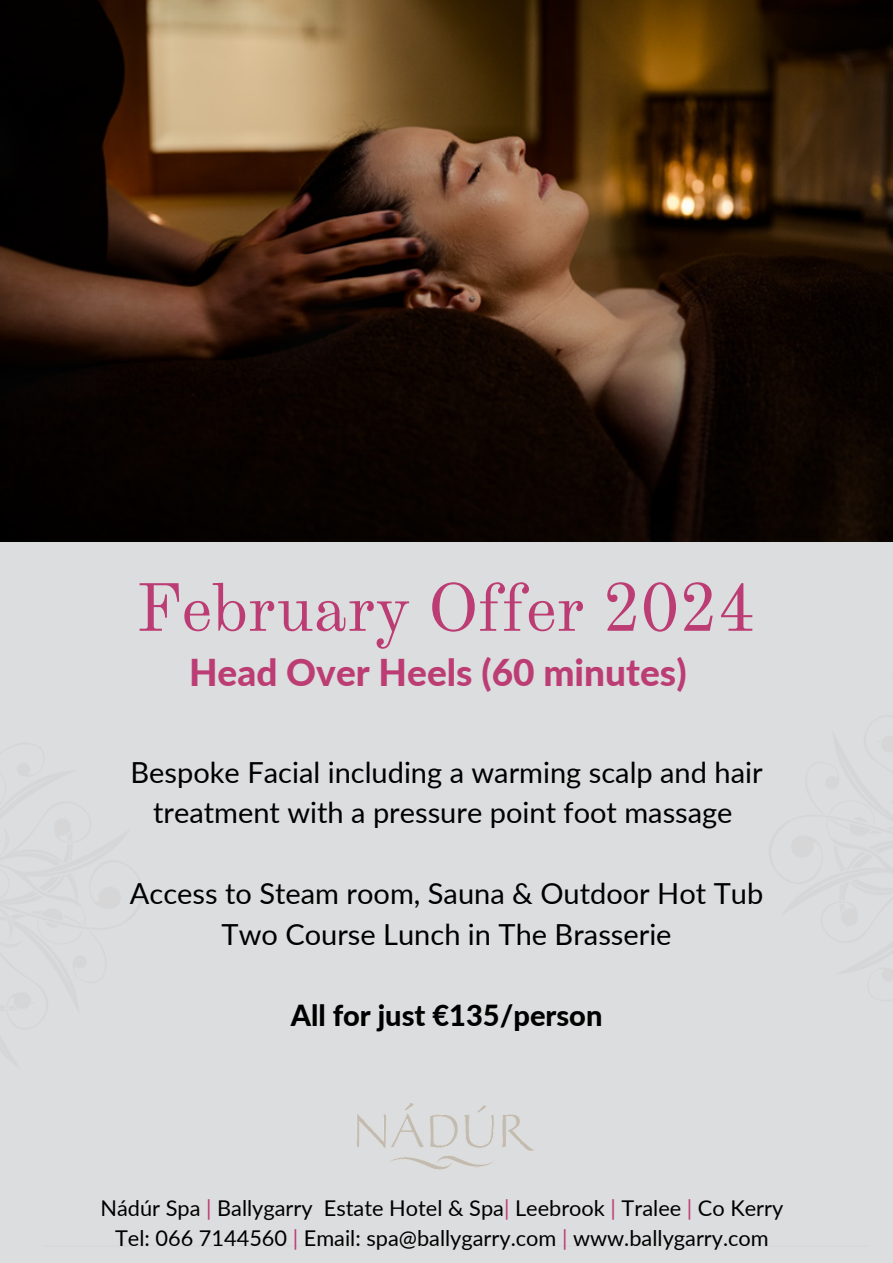
<style>
.page{position:relative;width:893px;height:1263px;background:#dcddde}
.page>*{position:absolute;margin:0;border:0;box-sizing:border-box;transform-origin:0 0}
.t1{font:66.75px "Theano Modern";color:#bc3d74}
.t2{font:800 36.97px "Lato";color:#bc3d74}
.t3{font:29.03px/40.5px "Lato";color:#000;text-align:center}
.t4{font:800 29.03px "Lato";color:#000}
.t5{font:21.75px "Lato";color:#000}
.s1{color:#bc3d74}
</style>
<div class="page">
<hr style="left:42px;top:1245px;width:827px;height:1px;background:#d9d9d9">
<img style="left:356px;top:1103px;width:178px;height:67px">
<img style="left:0;top:0;width:893px;height:542px">
<p class="t1" style="left:137px;top:567px;width:620px">February Offer 2024</p>
<p class="t2" style="left:189px;top:649px;width:499px">Head Over Heels (60 minutes)</p>
<p class="t3" style="left:131px;top:751px;width:633px">Bespoke Facial including a warming scalp and hair treatment with a pressure point foot massage</p>
<p class="t3" style="left:130px;top:873px;width:635px">Access to Steam room, Sauna &amp; Outdoor Hot Tub</p>
<p class="t3" style="left:221px;top:913px;width:451px">Two Course Lunch in The Brasserie</p>
<p class="t4" style="left:291px;top:997px;width:313px">All for just €135/person</p>
<p class="t5" style="left:101px;top:1194px;width:684px">Nádúr Spa <span class="s1">|</span> Ballygarry Estate Hotel &amp; Spa<span class="s1">|</span> Leebrook <span class="s1">|</span> Tralee <span class="s1">|</span> Co Kerry</p>
<p class="t5" style="left:115px;top:1225px;width:655px">Tel: 066 7144560 <span class="s1">|</span> Email: spa@ballygarry.com <span class="s1">|</span> www.ballygarry.com</p>
</div>
